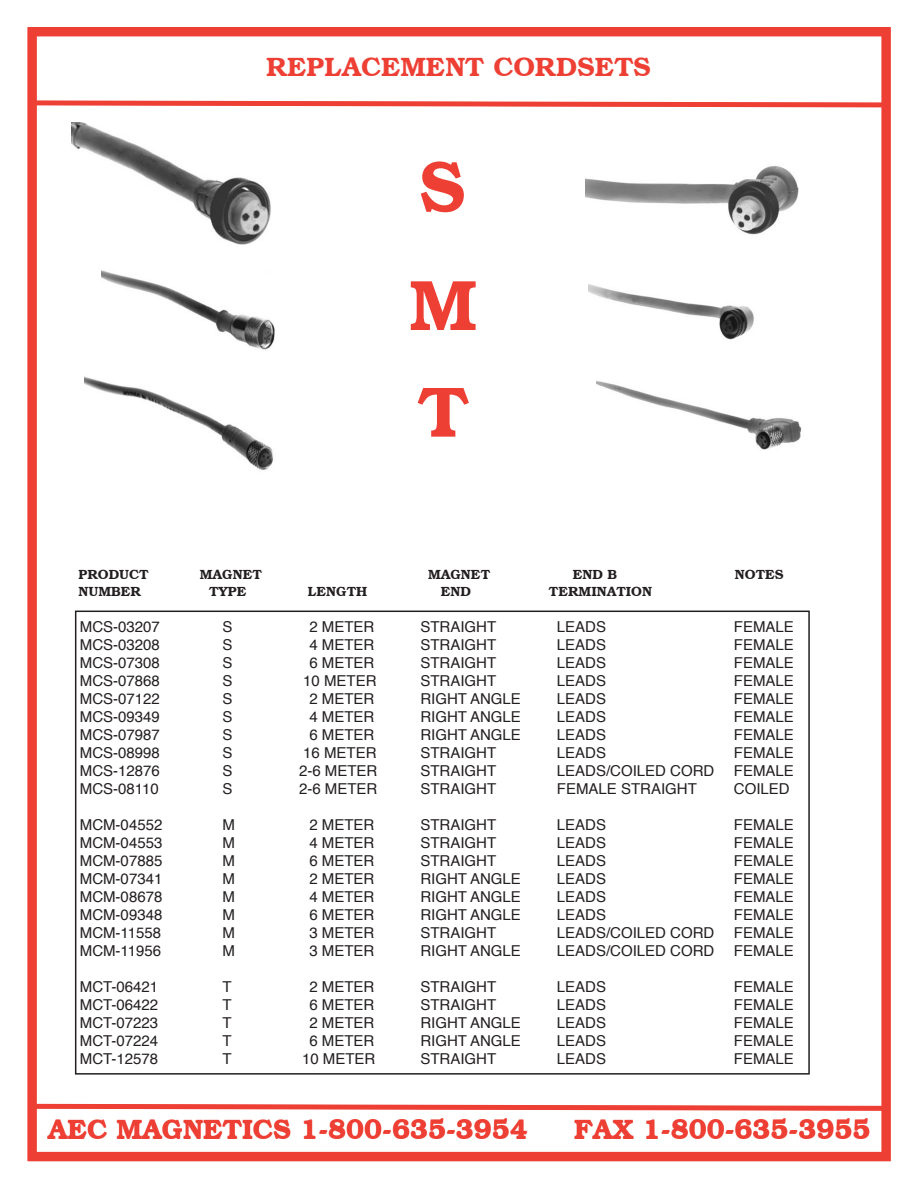
<style>
.page{position:relative;width:918px;height:1188px;background:#fff}
.page>*{position:absolute;margin:0;border:0;box-sizing:border-box;transform-origin:0 0}
.t1{font:600 72px "Bookman";color:#ee3f34}
.t2{font:600 27px "Bookman";color:#ee3f34}
.t3{font:15px "Helvetica";color:#231f20}
.t4{font:600 13.5px "Bookman";color:#231f20}
</style>
<div class="page">
<div style="left:28px;top:27px;width:863px;height:1134px;border:9px solid #ee3f34"></div>
<div style="left:75px;top:611px;width:735px;height:464px;border:2px solid #231f20"></div>
<svg style="left:27px;top:1102px;width:864px;height:11px"></svg>
<svg style="left:27px;top:98px;width:864px;height:12px"></svg>
<img style="left:71px;top:123px;width:200px;height:121px">
<img style="left:101px;top:270px;width:174px;height:80px">
<img style="left:596px;top:381px;width:206px;height:69px">
<img style="left:84px;top:376px;width:190px;height:95px">
<img style="left:588px;top:284px;width:166px;height:56px">
<img style="left:586px;top:166px;width:213px;height:69px">
<p class="t2" style="left:266px;top:50px;width:387px">REPLACEMENT CORDSETS</p>
<p class="t1" style="left:419px;top:142px;width:49px">S</p>
<p class="t1" style="left:409px;top:261px;width:69px">M</p>
<p class="t1" style="left:418px;top:368px;width:52px">T</p>
<p class="t4" style="left:79px;top:567px;width:72px">PRODUCT</p>
<p class="t4" style="left:200px;top:567px;width:64px">MAGNET</p>
<p class="t4" style="left:428px;top:567px;width:64px">MAGNET</p>
<p class="t4" style="left:573px;top:567px;width:46px">END B</p>
<p class="t4" style="left:735px;top:567px;width:50px">NOTES</p>
<p class="t4" style="left:79px;top:583px;width:64px">NUMBER</p>
<p class="t4" style="left:209px;top:583px;width:39px">TYPE</p>
<p class="t4" style="left:308px;top:583px;width:61px">LENGTH</p>
<p class="t4" style="left:441px;top:583px;width:32px">END</p>
<p class="t4" style="left:549px;top:583px;width:105px">TERMINATION</p>
<p class="t3" style="left:80px;top:615px;width:82px">MCS-03207</p>
<p class="t3" style="left:222px;top:615px;width:12px">S</p>
<p class="t3" style="left:309px;top:615px;width:67px">2 METER</p>
<p class="t3" style="left:420px;top:615px;width:77px">STRAIGHT</p>
<p class="t3" style="left:557px;top:615px;width:51px">LEADS</p>
<p class="t3" style="left:734px;top:615px;width:62px">FEMALE</p>
<p class="t3" style="left:80px;top:633px;width:82px">MCS-03208</p>
<p class="t3" style="left:222px;top:633px;width:12px">S</p>
<p class="t3" style="left:309px;top:633px;width:67px">4 METER</p>
<p class="t3" style="left:420px;top:633px;width:77px">STRAIGHT</p>
<p class="t3" style="left:557px;top:633px;width:51px">LEADS</p>
<p class="t3" style="left:734px;top:633px;width:62px">FEMALE</p>
<p class="t3" style="left:80px;top:651px;width:82px">MCS-07308</p>
<p class="t3" style="left:222px;top:651px;width:12px">S</p>
<p class="t3" style="left:309px;top:651px;width:67px">6 METER</p>
<p class="t3" style="left:420px;top:651px;width:77px">STRAIGHT</p>
<p class="t3" style="left:557px;top:651px;width:51px">LEADS</p>
<p class="t3" style="left:734px;top:651px;width:62px">FEMALE</p>
<p class="t3" style="left:80px;top:669px;width:82px">MCS-07868</p>
<p class="t3" style="left:222px;top:669px;width:12px">S</p>
<p class="t3" style="left:303px;top:669px;width:75px">10 METER</p>
<p class="t3" style="left:420px;top:669px;width:77px">STRAIGHT</p>
<p class="t3" style="left:557px;top:669px;width:51px">LEADS</p>
<p class="t3" style="left:734px;top:669px;width:62px">FEMALE</p>
<p class="t3" style="left:80px;top:687px;width:82px">MCS-07122</p>
<p class="t3" style="left:222px;top:687px;width:12px">S</p>
<p class="t3" style="left:309px;top:687px;width:67px">2 METER</p>
<p class="t3" style="left:420px;top:687px;width:102px">RIGHT ANGLE</p>
<p class="t3" style="left:557px;top:687px;width:51px">LEADS</p>
<p class="t3" style="left:734px;top:687px;width:62px">FEMALE</p>
<p class="t3" style="left:80px;top:705px;width:82px">MCS-09349</p>
<p class="t3" style="left:222px;top:705px;width:12px">S</p>
<p class="t3" style="left:309px;top:705px;width:67px">4 METER</p>
<p class="t3" style="left:420px;top:705px;width:102px">RIGHT ANGLE</p>
<p class="t3" style="left:557px;top:705px;width:51px">LEADS</p>
<p class="t3" style="left:734px;top:705px;width:62px">FEMALE</p>
<p class="t3" style="left:80px;top:723px;width:82px">MCS-07987</p>
<p class="t3" style="left:222px;top:723px;width:12px">S</p>
<p class="t3" style="left:309px;top:723px;width:67px">6 METER</p>
<p class="t3" style="left:420px;top:723px;width:102px">RIGHT ANGLE</p>
<p class="t3" style="left:557px;top:723px;width:51px">LEADS</p>
<p class="t3" style="left:734px;top:723px;width:62px">FEMALE</p>
<p class="t3" style="left:80px;top:741px;width:82px">MCS-08998</p>
<p class="t3" style="left:222px;top:741px;width:12px">S</p>
<p class="t3" style="left:303px;top:741px;width:75px">16 METER</p>
<p class="t3" style="left:420px;top:741px;width:77px">STRAIGHT</p>
<p class="t3" style="left:557px;top:741px;width:51px">LEADS</p>
<p class="t3" style="left:734px;top:741px;width:62px">FEMALE</p>
<p class="t3" style="left:80px;top:759px;width:82px">MCS-12876</p>
<p class="t3" style="left:222px;top:759px;width:12px">S</p>
<p class="t3" style="left:299px;top:759px;width:80px">2-6 METER</p>
<p class="t3" style="left:420px;top:759px;width:77px">STRAIGHT</p>
<p class="t3" style="left:557px;top:759px;width:159px">LEADS/COILED CORD</p>
<p class="t3" style="left:734px;top:759px;width:62px">FEMALE</p>
<p class="t3" style="left:80px;top:777px;width:80px">MCS-08110</p>
<p class="t3" style="left:222px;top:777px;width:12px">S</p>
<p class="t3" style="left:299px;top:777px;width:80px">2-6 METER</p>
<p class="t3" style="left:420px;top:777px;width:77px">STRAIGHT</p>
<p class="t3" style="left:557px;top:777px;width:142px">FEMALE STRAIGHT</p>
<p class="t3" style="left:734px;top:777px;width:57px">COILED</p>
<p class="t3" style="left:80px;top:813px;width:84px">MCM-04552</p>
<p class="t3" style="left:222px;top:813px;width:14px">M</p>
<p class="t3" style="left:309px;top:813px;width:67px">2 METER</p>
<p class="t3" style="left:420px;top:813px;width:77px">STRAIGHT</p>
<p class="t3" style="left:557px;top:813px;width:51px">LEADS</p>
<p class="t3" style="left:734px;top:813px;width:62px">FEMALE</p>
<p class="t3" style="left:80px;top:831px;width:84px">MCM-04553</p>
<p class="t3" style="left:222px;top:831px;width:14px">M</p>
<p class="t3" style="left:309px;top:831px;width:67px">4 METER</p>
<p class="t3" style="left:420px;top:831px;width:77px">STRAIGHT</p>
<p class="t3" style="left:557px;top:831px;width:51px">LEADS</p>
<p class="t3" style="left:734px;top:831px;width:62px">FEMALE</p>
<p class="t3" style="left:80px;top:849px;width:84px">MCM-07885</p>
<p class="t3" style="left:222px;top:849px;width:14px">M</p>
<p class="t3" style="left:309px;top:849px;width:67px">6 METER</p>
<p class="t3" style="left:420px;top:849px;width:77px">STRAIGHT</p>
<p class="t3" style="left:557px;top:849px;width:51px">LEADS</p>
<p class="t3" style="left:734px;top:849px;width:62px">FEMALE</p>
<p class="t3" style="left:80px;top:867px;width:84px">MCM-07341</p>
<p class="t3" style="left:222px;top:867px;width:14px">M</p>
<p class="t3" style="left:309px;top:867px;width:67px">2 METER</p>
<p class="t3" style="left:420px;top:867px;width:102px">RIGHT ANGLE</p>
<p class="t3" style="left:557px;top:867px;width:51px">LEADS</p>
<p class="t3" style="left:734px;top:867px;width:62px">FEMALE</p>
<p class="t3" style="left:80px;top:885px;width:84px">MCM-08678</p>
<p class="t3" style="left:222px;top:885px;width:14px">M</p>
<p class="t3" style="left:309px;top:885px;width:67px">4 METER</p>
<p class="t3" style="left:420px;top:885px;width:102px">RIGHT ANGLE</p>
<p class="t3" style="left:557px;top:885px;width:51px">LEADS</p>
<p class="t3" style="left:734px;top:885px;width:62px">FEMALE</p>
<p class="t3" style="left:80px;top:903px;width:84px">MCM-09348</p>
<p class="t3" style="left:222px;top:903px;width:14px">M</p>
<p class="t3" style="left:309px;top:903px;width:67px">6 METER</p>
<p class="t3" style="left:420px;top:903px;width:102px">RIGHT ANGLE</p>
<p class="t3" style="left:557px;top:903px;width:51px">LEADS</p>
<p class="t3" style="left:734px;top:903px;width:62px">FEMALE</p>
<p class="t3" style="left:80px;top:921px;width:83px">MCM-11558</p>
<p class="t3" style="left:222px;top:921px;width:14px">M</p>
<p class="t3" style="left:309px;top:921px;width:67px">3 METER</p>
<p class="t3" style="left:420px;top:921px;width:77px">STRAIGHT</p>
<p class="t3" style="left:557px;top:921px;width:159px">LEADS/COILED CORD</p>
<p class="t3" style="left:734px;top:921px;width:62px">FEMALE</p>
<p class="t3" style="left:80px;top:939px;width:83px">MCM-11956</p>
<p class="t3" style="left:222px;top:939px;width:14px">M</p>
<p class="t3" style="left:309px;top:939px;width:67px">3 METER</p>
<p class="t3" style="left:420px;top:939px;width:102px">RIGHT ANGLE</p>
<p class="t3" style="left:557px;top:939px;width:159px">LEADS/COILED CORD</p>
<p class="t3" style="left:734px;top:939px;width:62px">FEMALE</p>
<p class="t3" style="left:80px;top:975px;width:80px">MCT-06421</p>
<p class="t3" style="left:222px;top:975px;width:11px">T</p>
<p class="t3" style="left:309px;top:975px;width:67px">2 METER</p>
<p class="t3" style="left:420px;top:975px;width:77px">STRAIGHT</p>
<p class="t3" style="left:557px;top:975px;width:51px">LEADS</p>
<p class="t3" style="left:734px;top:975px;width:62px">FEMALE</p>
<p class="t3" style="left:80px;top:993px;width:80px">MCT-06422</p>
<p class="t3" style="left:222px;top:993px;width:11px">T</p>
<p class="t3" style="left:309px;top:993px;width:67px">6 METER</p>
<p class="t3" style="left:420px;top:993px;width:77px">STRAIGHT</p>
<p class="t3" style="left:557px;top:993px;width:51px">LEADS</p>
<p class="t3" style="left:734px;top:993px;width:62px">FEMALE</p>
<p class="t3" style="left:80px;top:1011px;width:80px">MCT-07223</p>
<p class="t3" style="left:222px;top:1011px;width:11px">T</p>
<p class="t3" style="left:309px;top:1011px;width:67px">2 METER</p>
<p class="t3" style="left:420px;top:1011px;width:102px">RIGHT ANGLE</p>
<p class="t3" style="left:557px;top:1011px;width:51px">LEADS</p>
<p class="t3" style="left:734px;top:1011px;width:62px">FEMALE</p>
<p class="t3" style="left:80px;top:1029px;width:80px">MCT-07224</p>
<p class="t3" style="left:222px;top:1029px;width:11px">T</p>
<p class="t3" style="left:309px;top:1029px;width:67px">6 METER</p>
<p class="t3" style="left:420px;top:1029px;width:102px">RIGHT ANGLE</p>
<p class="t3" style="left:557px;top:1029px;width:51px">LEADS</p>
<p class="t3" style="left:734px;top:1029px;width:62px">FEMALE</p>
<p class="t3" style="left:80px;top:1047px;width:80px">MCT-12578</p>
<p class="t3" style="left:222px;top:1047px;width:11px">T</p>
<p class="t3" style="left:302px;top:1047px;width:75px">10 METER</p>
<p class="t3" style="left:420px;top:1047px;width:77px">STRAIGHT</p>
<p class="t3" style="left:557px;top:1047px;width:51px">LEADS</p>
<p class="t3" style="left:734px;top:1047px;width:62px">FEMALE</p>
<p class="t2" style="left:48px;top:1113px;width:481px">AEC MAGNETICS 1-800-635-3954</p>
<p class="t2" style="left:574px;top:1113px;width:298px">FAX 1-800-635-3955</p>
</div>
